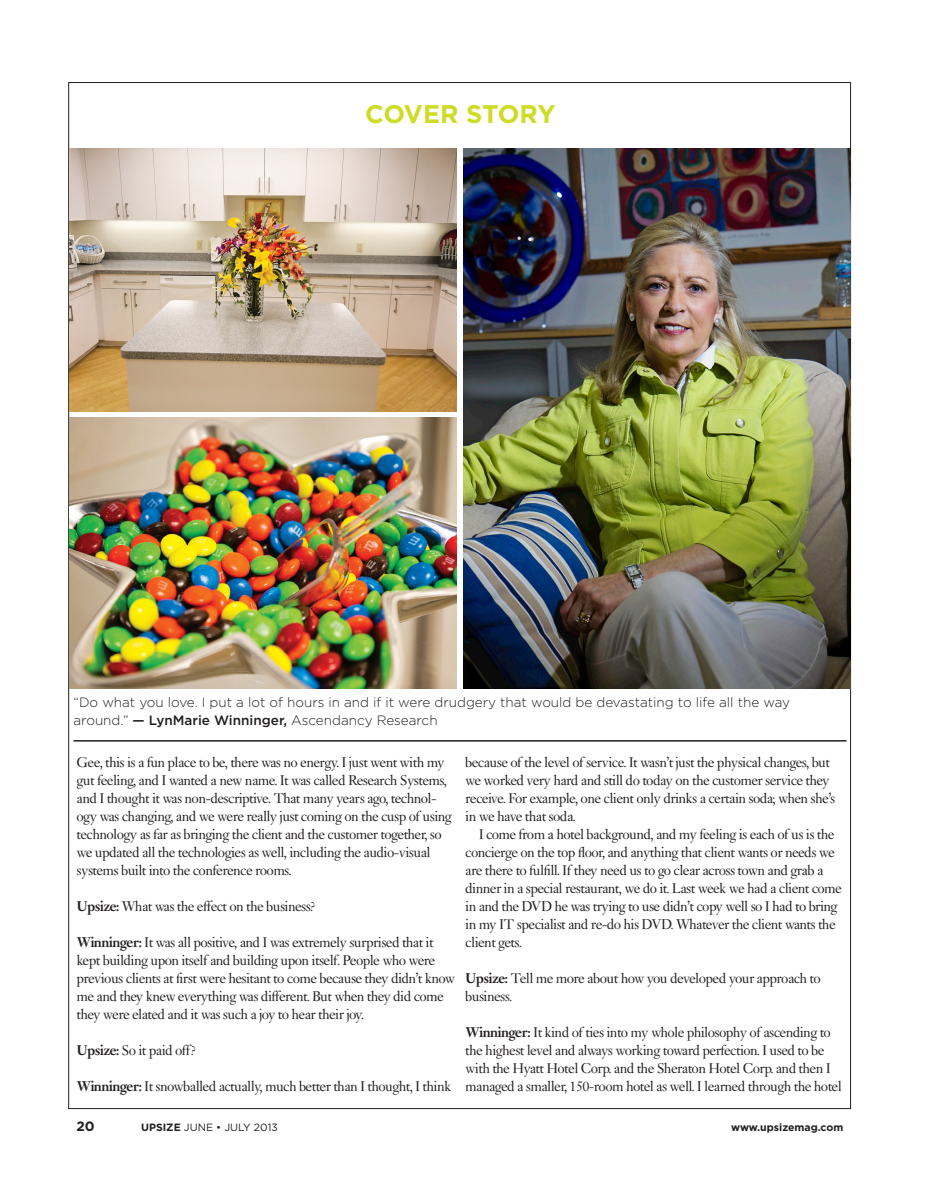
<style>
.page{position:relative;width:932px;height:1202px;background:#fff}
.page>*{position:absolute;margin:0;border:0;box-sizing:border-box;transform-origin:0 0}
.t1{font:700 25.5px "Gotham";letter-spacing:-.02em;color:#cfdc27}
.t2{font:15px/18px "Janson";letter-spacing:-.04em;color:#231f20}
.t3{font:300 13.5px/18px "Gotham";color:#231f20}
.t4{font:700 13.5px "Gotham";color:#231f20}
.t5{font:10.5px "Gotham";color:#231f20}
.t6{font:700 10.5px "Gotham";letter-spacing:-.005em;color:#231f20}
.s1{font-weight:500}
.s2{font-weight:700}
</style>
<div class="page">
<img style="left:464px;top:148px;width:386px;height:540px">
<img style="left:69px;top:148px;width:387px;height:263px">
<img style="left:69px;top:417px;width:387px;height:271px">
<hr style="left:74px;top:740px;width:772px;height:1px;background:#231f20">
<h1 class="t1" style="left:365px;top:99px;width:192px">Cover story</h1>
<p class="t3" style="left:74px;top:693px;width:718px">“Do what you love. I put a lot of hours in and if it were drudgery that would be devastating to life all the way around.” <span class="s1">— LynMarie Winninger,</span> Ascendancy Research</p>
<p class="t2" style="left:76px;top:753px;width:377px">Gee, this is a fun place to be, there was no energy. I just went with my gut feeling, and I wanted a new name. It was called Research Systems, and I thought it was non-descriptive. That many years ago, technol&shy;ogy was changing, and we were really just coming on the cusp of using technology as far as bringing the client and the customer together, so we updated all the technologies as well, including the audio-visual systems built into the conference rooms.</p>
<p class="t2" style="left:76px;top:897px;width:240px"><span class="s2">Upsize:</span> What was the effect on the business?</p>
<p class="t2" style="left:76px;top:933px;width:380px"><span class="s2">Winninger:</span> It was all positive, and I was extremely surprised that it kept building upon itself and building upon itself. People who were previous clients at first were hesitant to come because they didn’t know me and they knew everything was different. But when they did come they were elated and it was such a joy to hear their joy.</p>
<p class="t2" style="left:76px;top:1041px;width:121px"><span class="s2">Upsize:</span> So it paid off?</p>
<p class="t2" style="left:76px;top:1077px;width:376px"><span class="s2">Winninger:</span> It snowballed actually, much better than I thought, I think</p>
<p class="t2" style="left:465px;top:753px;width:372px">because of the level of service. It wasn’t just the physical changes, but we worked very hard and still do today on the customer service they receive. For example, one client only drinks a certain soda; when she’s in we have that soda.</p>
<p class="t2" style="left:465px;top:825px;width:378px;text-indent:14px">I come from a hotel background, and my feeling is each of us is the concierge on the top floor, and anything that client wants or needs we are there to fulfill. If they need us to go clear across town and grab a dinner in a special restaurant, we do it. Last week we had a client come in and the DVD he was trying to use didn’t copy well so I had to bring in my IT specialist and re-do his DVD. Whatever the client wants the client gets.</p>
<p class="t2" style="left:465px;top:969px;width:357px"><span class="s2">Upsize:</span> Tell me more about how you developed your approach to business.</p>
<p class="t2" style="left:465px;top:1023px;width:378px"><span class="s2">Winninger:</span> It kind of ties into my whole philosophy of ascending to the highest level and always working toward perfection. I used to be with the Hyatt Hotel Corp. and the Sheraton Hotel Corp. and then I managed a smaller, 150-room hotel as well. I learned through the hotel</p>
<p class="t4" style="left:76px;top:1118px;width:20px">20</p>
<p class="t6" style="left:731px;top:1121px;width:114px">www.upsizemag.com</p>
<p class="t5" style="left:141px;top:1121px;width:138px"><span class="s2">upsize</span> JUNE • JULY 2013</p>
</div>
